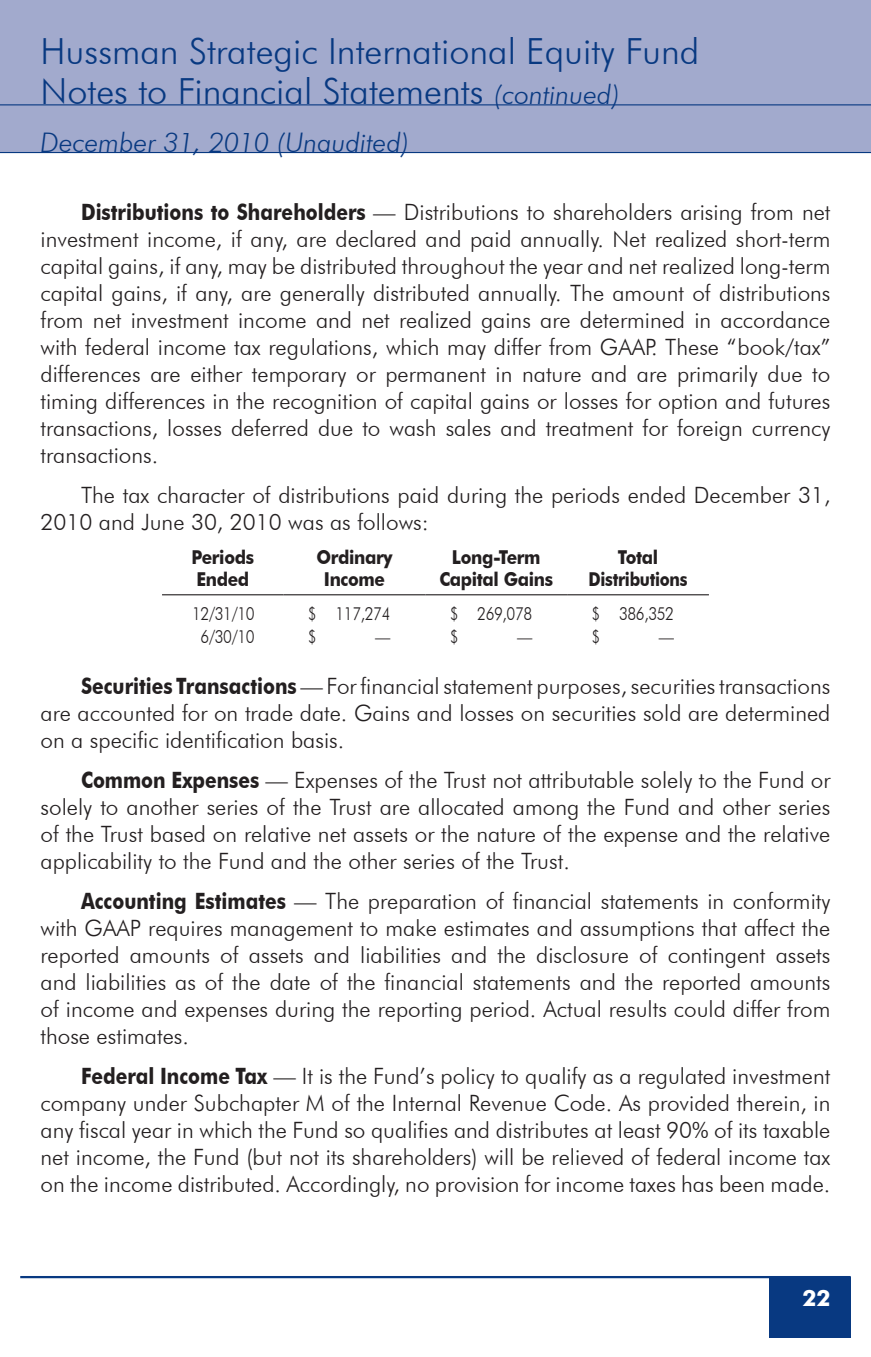
<style>
.page{position:relative;width:871px;height:1357px;background:#fff}
.page>*{position:absolute;margin:0;border:0;box-sizing:border-box;transform-origin:0 0}
.Page_Header{font:300 36px/40.5px "Futura BT";color:#083981}
.Page_Header-2{font:italic 300 27px "Futura BT";color:#083981}
.Body_Copy{font:300 22.5px/27px "Futura BT";color:#231f20;text-align:justify}
.t1{font:700 22.5px "Futura BT";color:#fff}
.INPUTS_-_Header_Full{font:700 19.12px/22.5px "Futura BT";letter-spacing:-.02em;color:#231f20;text-align:center;scale:.9 1}
.INPUTS_-_Values{font:300 18px "Futura BT";letter-spacing:-.025em;color:#231f20;scale:.85 1}
.s1{font-style:italic;font-size:27px}
.s2{font-weight:700}
</style>
<div class="page">
<hr style="left:20px;top:1276px;width:830px;height:2px;background:#083981">
<div style="left:770px;top:1277px;width:80px;height:61px;background:#083981"></div>
<div style="left:0;top:0;width:871px;height:152px;background:#a2aacd"></div>
<hr style="left:0;top:104px;width:871px;height:1px;background:#083981">
<hr style="left:0;top:152px;width:871px;height:1px;background:#083981">
<hr style="left:162px;top:594px;width:122px;height:1px;background:#231f20">
<hr style="left:284px;top:594px;width:141px;height:1px;background:#231f20">
<hr style="left:425px;top:594px;width:142px;height:1px;background:#231f20">
<hr style="left:567px;top:594px;width:142px;height:1px;background:#231f20">
<p class="Page_Header" style="left:40px;top:30px;width:660px">Hussman Strategic International Equity Fund<br>Notes to Financial Statements <span class="s1">(continued)</span></p>
<p class="Page_Header-2" style="left:40px;top:126px;width:370px">December 31, 2010 (Unaudited)</p>
<p class="Body_Copy" style="left:40px;top:198px;width:791px;text-indent:40px"><span class="s2">Distributions to Shareholders</span> — Distributions to shareholders arising from net investment income, if any, are declared and paid annually. Net realized short-term capital gains, if any, may be distributed throughout the year and net realized long-term capital gains, if any, are generally distributed annually. The amount of distributions from net investment income and net realized gains are determined in accordance with federal income tax regulations, which may differ from GAAP. These “book/tax” differences are either temporary or permanent in nature and are primarily due to timing differences in the recognition of capital gains or losses for option and futures transactions, losses deferred due to wash sales and treatment for foreign currency transactions.</p>
<p class="Body_Copy" style="left:40px;top:481px;width:791px;text-indent:40px">The tax character of distributions paid during the periods ended December 31,<br>2010 and June 30, 2010 was as follows:</p>
<p class="INPUTS_-_Header_Full" style="left:191px;top:545px;width:71px;text-align:left">Periods<br>Ended</p>
<p class="INPUTS_-_Header_Full" style="left:316px;top:545px;width:86px">Ordinary<br>Income</p>
<p class="INPUTS_-_Header_Full" style="left:439px;top:545px;width:128px">Long-Term<br>Capital Gains</p>
<p class="INPUTS_-_Header_Full" style="left:588px;top:545px;width:111px">Total<br>Distributions</p>
<p class="INPUTS_-_Values" style="left:192px;top:603px;width:75px">12/31/10</p>
<p class="INPUTS_-_Values" style="left:308px;top:603px;width:99px">$ 117,274</p>
<p class="INPUTS_-_Values" style="left:450px;top:603px;width:99px">$ 269,078</p>
<p class="INPUTS_-_Values" style="left:591px;top:603px;width:99px">$ 386,352</p>
<p class="INPUTS_-_Values" style="left:201px;top:626px;width:65px">6/30/10</p>
<p class="INPUTS_-_Values" style="left:308px;top:626px;width:12px">$</p>
<p class="INPUTS_-_Values" style="left:375px;top:626px;width:20px">—</p>
<p class="INPUTS_-_Values" style="left:450px;top:626px;width:12px">$</p>
<p class="INPUTS_-_Values" style="left:517px;top:626px;width:20px">—</p>
<p class="INPUTS_-_Values" style="left:591px;top:626px;width:12px">$</p>
<p class="INPUTS_-_Values" style="left:659px;top:626px;width:19px">—</p>
<p class="Body_Copy" style="left:40px;top:672px;width:791px;text-indent:40px"><span class="s2">Securities Transactions</span> — For financial statement purposes, securities transactions are accounted for on trade date. Gains and losses on securities sold are determined on a specific identification basis.</p>
<p class="Body_Copy" style="left:40px;top:766px;width:791px;text-indent:40px"><span class="s2">Common Expenses</span> — Expenses of the Trust not attributable solely to the Fund or solely to another series of the Trust are allocated among the Fund and other series of the Trust based on relative net assets or the nature of the expense and the relative applicability to the Fund and the other series of the Trust.</p>
<p class="Body_Copy" style="left:40px;top:887px;width:791px;text-indent:40px"><span class="s2">Accounting Estimates</span> — The preparation of financial statements in conformity with GAAP requires management to make estimates and assumptions that affect the reported amounts of assets and liabilities and the disclosure of contingent assets and liabilities as of the date of the financial statements and the reported amounts of income and expenses during the reporting period. Actual results could differ from those estimates.</p>
<p class="Body_Copy" style="left:40px;top:1062px;width:791px;text-indent:40px"><span class="s2">Federal Income Tax</span> — It is the Fund’s policy to qualify as a regulated investment company under Subchapter M of the Internal Revenue Code. As provided therein, in any fiscal year in which the Fund so qualifies and distributes at least 90% of its taxable net income, the Fund (but not its shareholders) will be relieved of federal income tax on the income distributed. Accordingly, no provision for income taxes has been made.</p>
<p class="t1" style="left:802px;top:1284px;width:30px">22</p>
</div>
